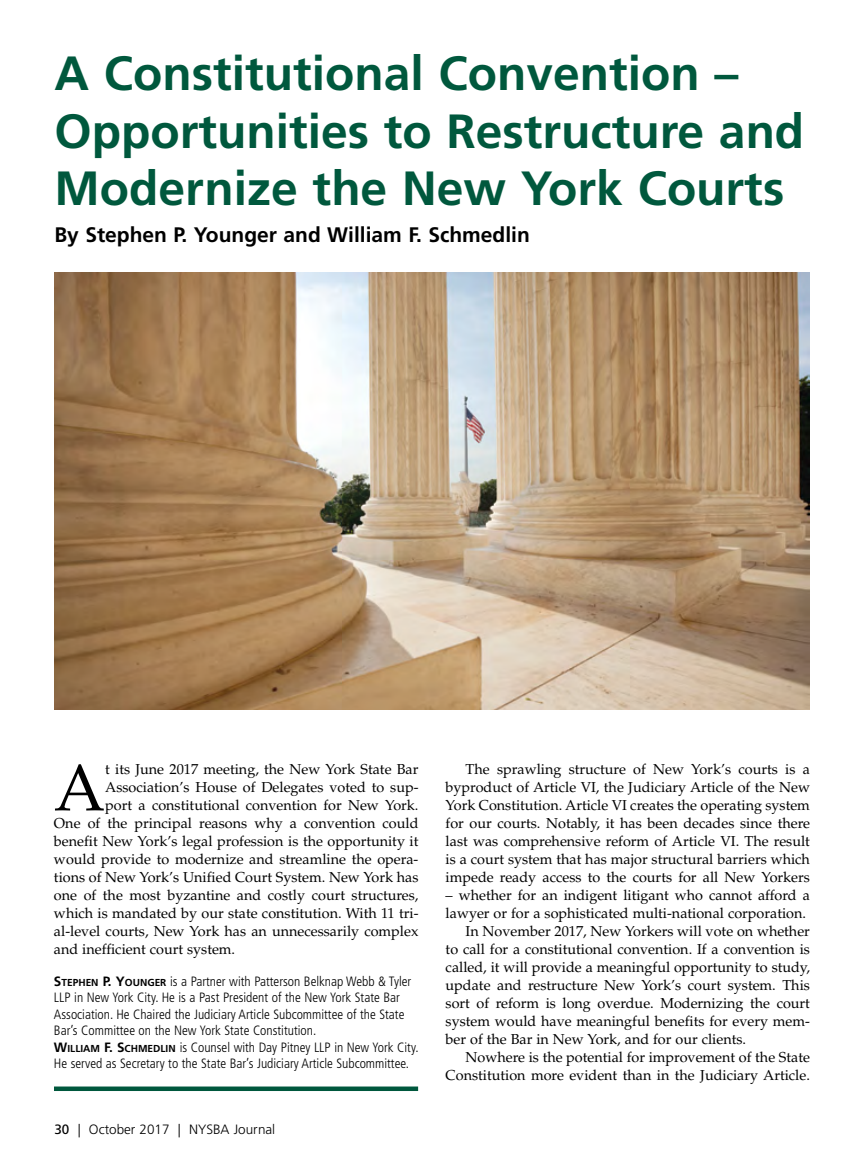
<style>
.page{position:relative;width:864px;height:1175px;background:#fff}
.page>*{position:absolute;margin:0;border:0;box-sizing:border-box;transform-origin:0 0}
.t1{font:65.85px "Palatino";color:#000}
.t2{font:700 48px/57.6px "Frutiger";color:#00583d}
.t3{font:700 21px "Frutiger";color:#000}
.t4{font:14.4px/18px "Palatino";color:#000;text-align:justify}
.t5{font:300 condensed 13.5px/16.5px "Frutiger";color:#000}
.t6{font:300 13.5px "Frutiger";color:#000}
.s1{font-weight:700;font-stretch:normal}
.s2{font-weight:700;font-stretch:normal;font-size:10.2px}
.s3{font-weight:400}
</style>
<div class="page">
<img style="left:54px;top:272px;width:756px;height:438px">
<div style="left:54px;top:1086px;width:364px;height:5px;background:#00583d"></div>
<h2 class="t2" style="left:54px;top:45px;width:751px">A Constitutional Convention –<br>Opportunities to Restructure and<br>Modernize the New York Courts</h2>
<h3 class="t3" style="left:54px;top:222px;width:477px">By Stephen P. Younger and William F. Schmedlin</h3>
<h1 class="t1" style="left:54px;top:749px;width:50px">A</h1>
<p class="t4" style="left:105px;top:760px;width:315px">t its June 2017 meeting, the New York State Bar</p>
<p class="t4" style="left:105px;top:778px;width:315px">Association’s House of Delegates voted to sup-</p>
<p class="t4" style="left:105px;top:796px;width:315px">port a constitutional convention for New York.</p>
<p class="t4" style="left:54px;top:814px;width:366px">One of the principal reasons why a convention could</p>
<p class="t4" style="left:54px;top:832px;width:366px">benefit New York’s legal profession is the opportunity it</p>
<p class="t4" style="left:54px;top:850px;width:366px">would provide to modernize and streamline the opera-</p>
<p class="t4" style="left:54px;top:868px;width:366px">tions of New York’s Unified Court System. New York has</p>
<p class="t4" style="left:54px;top:886px;width:366px">one of the most byzantine and costly court structures,</p>
<p class="t4" style="left:54px;top:904px;width:366px">which is mandated by our state constitution. With 11 tri-</p>
<p class="t4" style="left:54px;top:922px;width:366px">al-level courts, New York has an unnecessarily complex</p>
<p class="t4" style="left:54px;top:940px;width:183px">and inefficient court system.</p>
<p class="t5" style="left:54px;top:973px;width:366px"><span class="s1">S</span><span class="s2">TEPHEN</span> <span class="s1">P. Y</span><span class="s2">OUNGER</span> is a Partner with Patterson Belknap Webb &amp; Tyler LLP in New York City. He is a Past President of the New York State Bar Association. He Chaired the Judiciary Article Subcommittee of the State Bar’s Committee on the New York State Constitution.<br><span class="s1">W</span><span class="s2">ILLIAM</span> <span class="s1">F. S</span><span class="s2">CHMEDLIN</span> is Counsel with Day Pitney LLP in New York City.<br>He served as Secretary to the State Bar’s Judiciary Article Subcommittee.</p>
<p class="t6" style="left:54px;top:1122px;width:222px"><span class="s3">30</span> | October 2017 | NYSBA Journal</p>
<p class="t4" style="left:446px;top:760px;width:366px;text-indent:20px">The sprawling structure of New York’s courts is a byproduct of Article VI, the Judiciary Article of the New York Constitution. Article VI creates the operating system for our courts. Notably, it has been decades since there last was comprehensive reform of Article VI. The result is a court system that has major structural barriers which impede ready access to the courts for all New Yorkers</p>
<p class="t4" style="left:446px;top:886px;width:366px">– whether for an indigent litigant who cannot afford a</p>
<p class="t4" style="left:446px;top:904px;width:362px">lawyer or for a sophisticated multi-national corporation.</p>
<p class="t4" style="left:466px;top:922px;width:346px">In November 2017, New Yorkers will vote on whether</p>
<p class="t4" style="left:446px;top:940px;width:366px">to call for a constitutional convention. If a convention is</p>
<p class="t4" style="left:446px;top:958px;width:366px">called, it will provide a meaningful opportunity to study,</p>
<p class="t4" style="left:446px;top:976px;width:366px">update and restructure New York’s court system. This</p>
<p class="t4" style="left:446px;top:994px;width:366px">sort of reform is long overdue. Modernizing the court</p>
<p class="t4" style="left:446px;top:1012px;width:366px">system would have meaningful benefits for every mem-</p>
<p class="t4" style="left:446px;top:1030px;width:302px">ber of the Bar in New York, and for our clients.</p>
<p class="t4" style="left:466px;top:1048px;width:346px">Nowhere is the potential for improvement of the State</p>
<p class="t4" style="left:446px;top:1066px;width:366px">Constitution more evident than in the Judiciary Article.</p>
</div>
